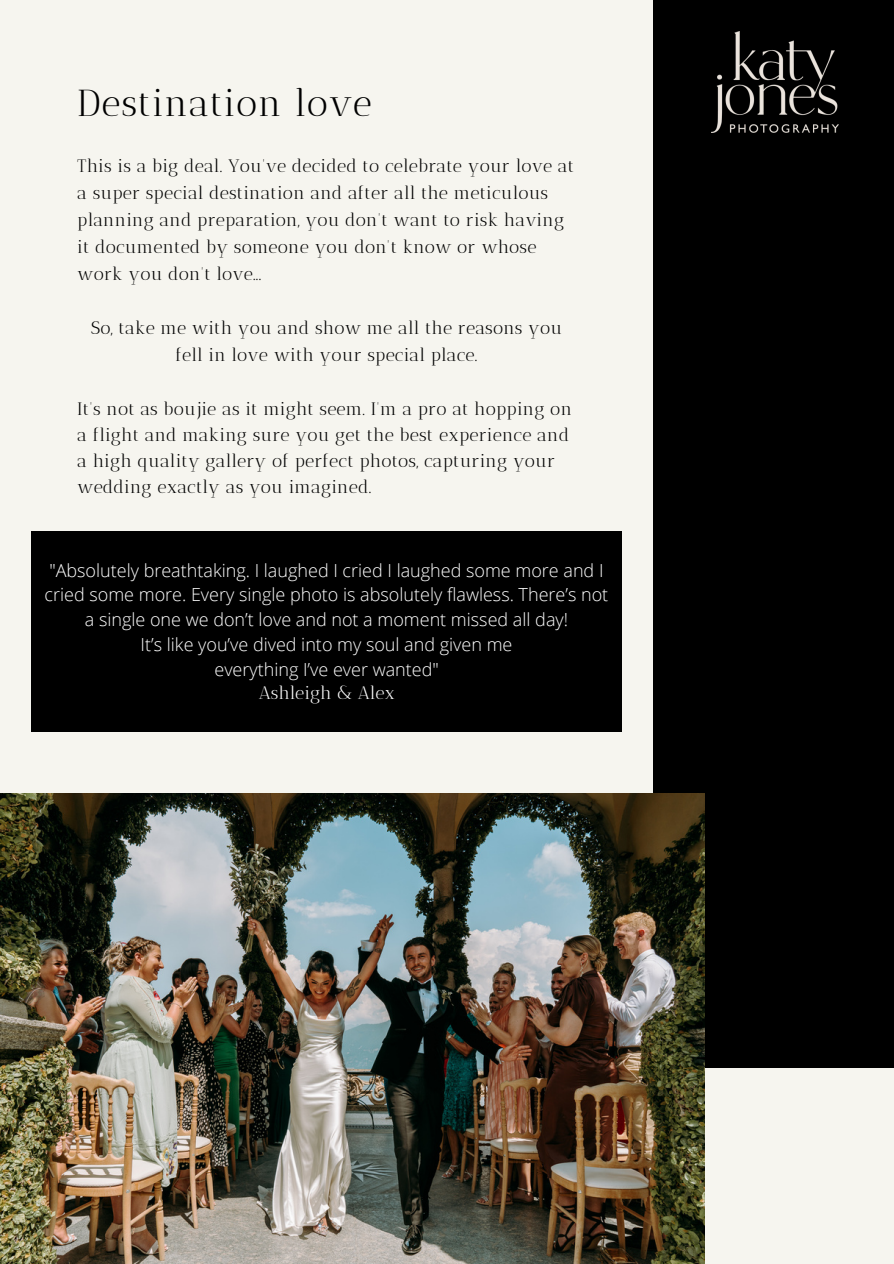
<style>
.page{position:relative;width:894px;height:1264px;background:#fff}
.page>*{position:absolute;margin:0;border:0;box-sizing:border-box;transform-origin:0 0}
.t1{font:37.5px "Antic Didone";letter-spacing:.02em;color:#000}
.t2{font:18px/27px "Antic Didone";letter-spacing:.01em;color:#000}
.t3{font:300 18px/24.8px "Open Sans";color:#fff;text-align:center}
.t4{font:18px "Antic Didone";color:#fff}
</style>
<div class="page">
<div style="left:0;top:0;width:893px;height:1263px;background:#f6f5ef"></div>
<div style="left:653px;top:0;width:240px;height:1066px;background:#000"></div>
<div style="left:31px;top:531px;width:591px;height:201px;background:#000"></div>
<img style="left:711px;top:31px;width:127px;height:101px">
<img style="left:0;top:793px;width:704px;height:469px">
<h1 class="t1" style="left:77px;top:80px;width:296px">Destination love</h1>
<p class="t2" style="left:77px;top:152px;width:498px">This is a big deal. You've decided to celebrate your love at a super special destination and after all the meticulous planning and preparation, you don't want to risk having it documented by someone you don't know or whose work you don't love...</p>
<p class="t2" style="left:91px;top:314px;width:472px;text-align:center">So, take me with you and show me all the reasons you fell in love with your special place.</p>
<p class="t2" style="left:77px;top:396px;width:496px;line-height:25.8px">It's not as boujie as it might seem. I'm a pro at hopping on a flight and making sure you get the best experience and a high quality gallery of perfect photos, capturing your wedding exactly as you imagined.</p>
<p class="t3" style="left:45px;top:557px;width:565px">"Absolutely breathtaking. I laughed I cried I laughed some more and I cried some more. Every single photo is absolutely flawless. There’s not a single one we don’t love and not a moment missed all day!<br>It’s like you’ve dived into my soul and given me<br>everything I’ve ever wanted"</p>
<p class="t4" style="left:259px;top:682px;width:138px">Ashleigh &amp; Alex</p>
</div>
